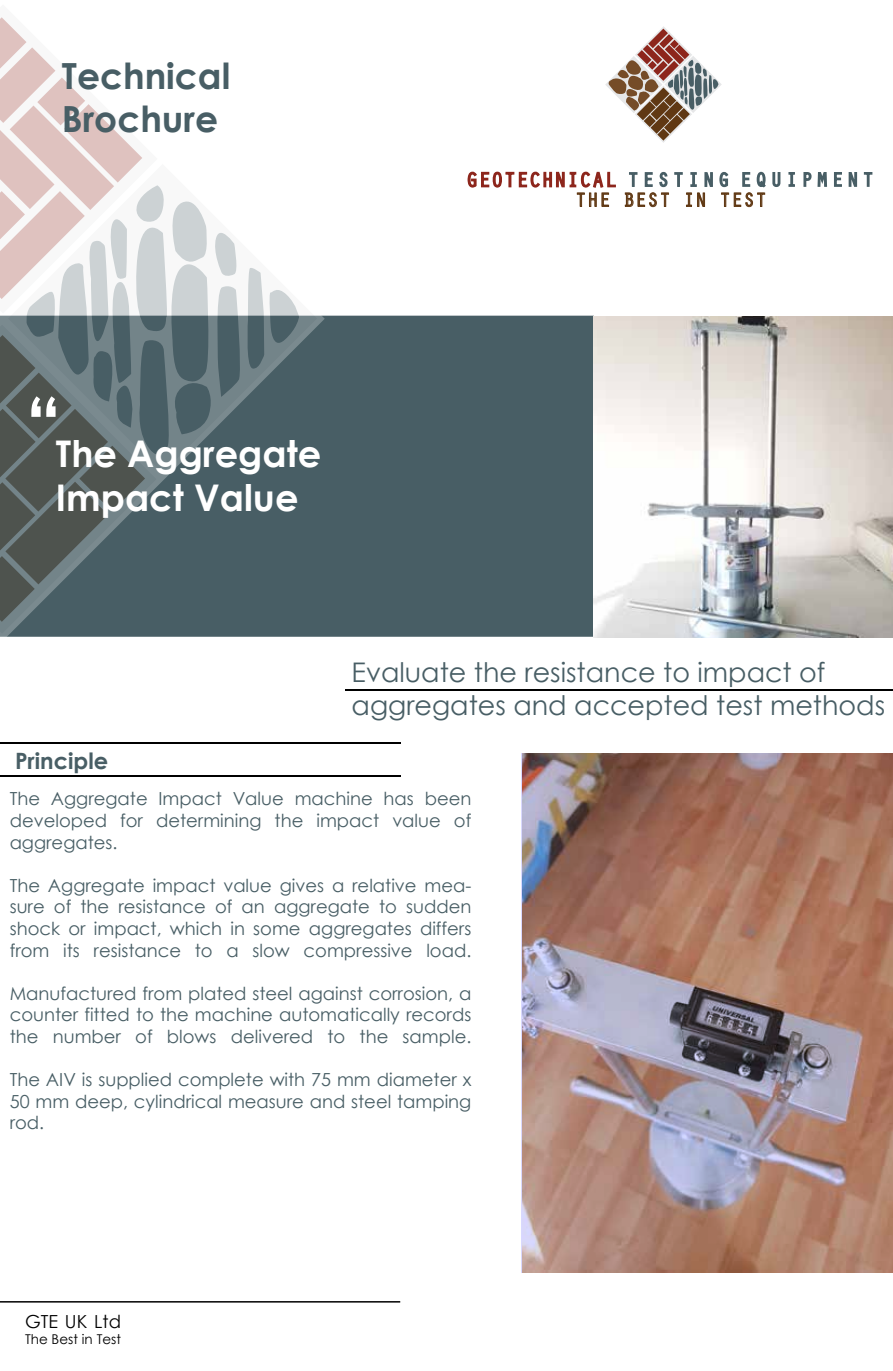
<style>
.page{position:relative;width:893px;height:1371px;background:#fff}
.page>*{position:absolute;margin:0;border:0;box-sizing:border-box;transform-origin:0 0}
.t1{font:700 75px "Century Gothic";color:#fff}
.t2{font:700 36.75px/44.1px "Century Gothic";color:#fff}
.t3{font:700 36px/43.2px "Century Gothic";color:#485e65}
.t4{font:27px/32.4px "Century Gothic";color:#485e65}
.t5{font:700 22.5px "Century Gothic";color:#485e65}
.t6{font:20.1px "Orator Std";color:#603813}
.t7{font:18px/21.6px "Century Gothic";color:#485e65;text-align:justify}
.t8{font:18px "Century Gothic";color:#000}
.t9{font:13.5px "Century Gothic";color:#000}
</style>
<div class="page">
<img style="left:522px;top:753px;width:371px;height:519px">
<hr style="left:0;top:742px;width:400px;height:2px;background:#000">
<hr style="left:0;top:775px;width:400px;height:2px;background:#000">
<div style="left:325px;top:316px;width:268px;height:320px;background:#485e65"></div>
<svg style="left:605px;top:26px;width:117px;height:117px"></svg>
<div style="left:0;top:315px;width:325px;height:322px;background:#485e65"></div>
<svg style="left:299px;top:315px;width:18px;height:158px;background:#4e636a"></svg>
<svg style="left:0;top:17px;width:299px;height:616px"></svg>
<svg style="left:788px;top:172px;width:7px;height:15px"></svg>
<svg style="left:803px;top:172px;width:70px;height:15px"></svg>
<svg style="left:467px;top:171px;width:149px;height:36px"></svg>
<svg style="left:625px;top:171px;width:156px;height:37px"></svg>
<img style="left:593px;top:316px;width:300px;height:322px">
<hr style="left:0;top:1300px;width:400px;height:2px;background:#000">
<hr style="left:346px;top:689px;width:547px;height:2px;background:#000">
<h3 class="t3" style="left:62px;top:52px;width:170px">Technical<br>Brochure</h3>
<p class="t6" style="left:575px;top:185px;width:194px">THE BEST IN TEST</p>
<h1 class="t1" style="left:25px;top:367px;width:37px">“</h1>
<h2 class="t2" style="left:56px;top:430px;width:267px">The Aggregate<br>Impact Value</h2>
<p class="t5" style="left:15px;top:743px;width:95px">Principle</p>
<h3 class="t4" style="left:352px;top:656px;width:535px">Evaluate the resistance to impact of aggregates and accepted test methods</h3>
<p class="t7" style="left:10px;top:787px;width:463px">The Aggregate Impact Value machine has been developed for determining the impact value of aggregates.</p>
<p class="t7" style="left:10px;top:874px;width:463px">The Aggregate impact value gives a relative mea&shy;sure of the resistance of an aggregate to sudden shock or impact, which in some aggregates differs from its resistance to a slow compressive load.</p>
<p class="t7" style="left:10px;top:982px;width:463px">Manufactured from plated steel against corrosion, a counter fitted to the machine automatically records the number of blows delivered to the sample.</p>
<p class="t7" style="left:10px;top:1068px;width:463px">The AIV is supplied complete with 75 mm diameter x 50 mm deep, cylindrical measure and steel tamping rod.</p>
<p class="t8" style="left:25px;top:1308px;width:98px">GTE UK Ltd</p>
<p class="t9" style="left:25px;top:1329px;width:97px">The Best in Test</p>
</div>
